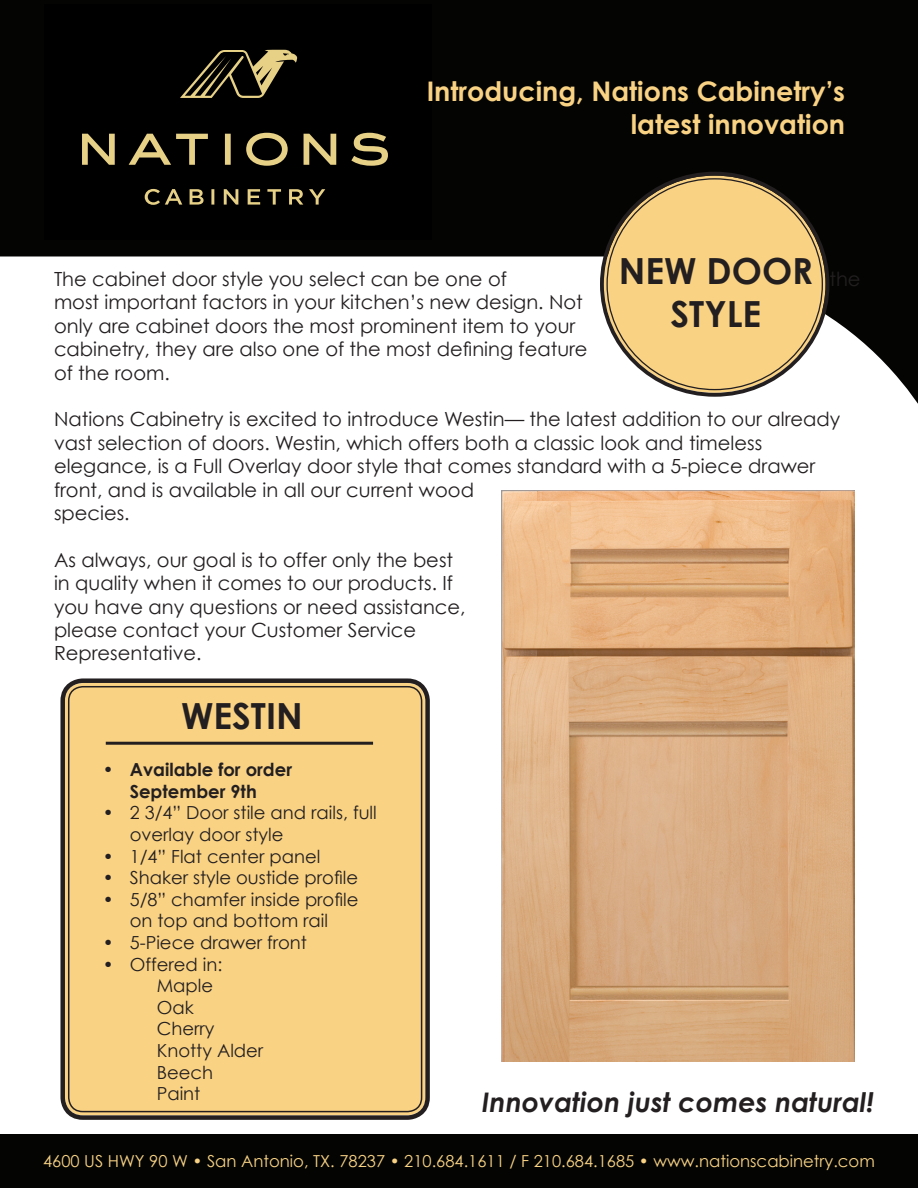
<style>
.page{position:relative;width:918px;height:1188px;background:#fff}
.page>*{position:absolute;margin:0;border:0;box-sizing:border-box;transform-origin:0 0}
.t1{font:700 36px/43.2px "Century Gothic";color:#231f20;text-align:center}
.t2{font:700 27px "Century Gothic";color:#f9d284}
.t3{font:italic 700 27px "Century Gothic";color:#231f20}
.t4{font:19.5px/23.4px "Century Gothic";color:#231f20}
.t5{font:18px/21.6px "Century Gothic";color:#231f20}
.t6{font:700 18px/21.6px "Century Gothic";color:#231f20;text-align:center}
.t7{font:16.5px "Century Gothic";color:#f9d284}
</style>
<div class="page">
<div style="left:0;top:0;width:918px;height:621px;background:#040503"></div>
<div style="left:45px;top:5px;width:386px;height:235px;background:#000"></div>
<svg style="left:82px;top:50px;width:306px;height:155px"></svg>
<div style="left:0;top:256px;width:918px;height:859px;background:#fff"></div>
<div style="left:0;top:1134px;width:918px;height:54px;background:#040503"></div>
<img style="left:501px;top:490px;width:354px;height:571px">
<div style="left:65px;top:683px;width:360px;height:432px;background:#f9d284;border-radius:18px"></div>
<div style="left:60px;top:678px;width:370px;height:442px;border:4px solid #231f20;border-radius:20px"></div>
<div style="left:68px;top:686px;width:354px;height:426px;border:2px solid #231f20;border-radius:14px"></div>
<hr style="left:106px;top:742px;width:267px;height:3px;background:#231f20">
<div style="left:604px;top:176px;width:222px;height:217px;background:#f9d284;border-radius:50%"></div>
<p class="t2" style="left:427px;top:74px;width:420px">Introducing, Nations Cabinetry’s</p>
<p class="t2" style="left:631px;top:107px;width:216px">latest innovation</p>
<p class="t1" style="left:619px;top:248px;width:196px">NEW DOOR<br>STYLE</p>
<p class="t4" style="left:54px;top:267px;width:454px">The cabinet door style you select can be one of</p>
<p class="t4" style="left:829px;top:267px;width:33px">the</p>
<p class="t4" style="left:54px;top:290px;width:535px">most important factors in your kitchen’s new design. Not only are cabinet doors the most prominent item to your cabinetry, they are also one of the most defining feature of the room.</p>
<p class="t4" style="left:54px;top:407px;width:788px">Nations Cabinetry is excited to introduce Westin— the latest addition to our already vast selection of doors. Westin, which offers both a classic look and timeless elegance, is a Full Overlay door style that comes standard with a 5-piece drawer front, and is available in all our current wood<br>species.</p>
<p class="t4" style="left:54px;top:548px;width:413px">As always, our goal is to offer only the best in quality when it comes to our products. If you have any questions or need assistance, please contact your Customer Service Representative.</p>
<p class="t1" style="left:181px;top:694px;width:123px">WESTIN</p>
<p class="t6" style="left:103px;top:759px;width:191px">• Available for order<br>September 9th</p>
<p class="t5" style="left:130px;top:802px;width:249px;text-indent:-27px">• 2 3/4” Door stile and rails, full overlay door style</p>
<p class="t5" style="left:103px;top:845px;width:219px">• 1/4” Flat center panel</p>
<p class="t5" style="left:103px;top:867px;width:257px">• Shaker style oustide profile</p>
<p class="t5" style="left:103px;top:888px;width:257px;text-align:center">• 5/8” chamfer inside profile on top and bottom rail</p>
<p class="t5" style="left:103px;top:932px;width:206px">• 5-Piece drawer front</p>
<p class="t5" style="left:103px;top:953px;width:121px">• Offered in:</p>
<p class="t5" style="left:157px;top:975px;width:58px">Maple</p>
<p class="t5" style="left:157px;top:996px;width:38px">Oak</p>
<p class="t5" style="left:157px;top:1018px;width:59px">Cherry</p>
<p class="t5" style="left:157px;top:1040px;width:108px">Knotty Alder</p>
<p class="t5" style="left:157px;top:1061px;width:58px">Beech</p>
<p class="t5" style="left:157px;top:1083px;width:45px">Paint</p>
<p class="t3" style="left:482px;top:1085px;width:394px">Innovation just comes natural!</p>
<p class="t7" style="left:43px;top:1151px;width:833px">4600 US HWY 90 W • San Antonio, TX. 78237 • 210.684.1611 / F 210.684.1685 • www.nationscabinetry.com</p>
</div>
